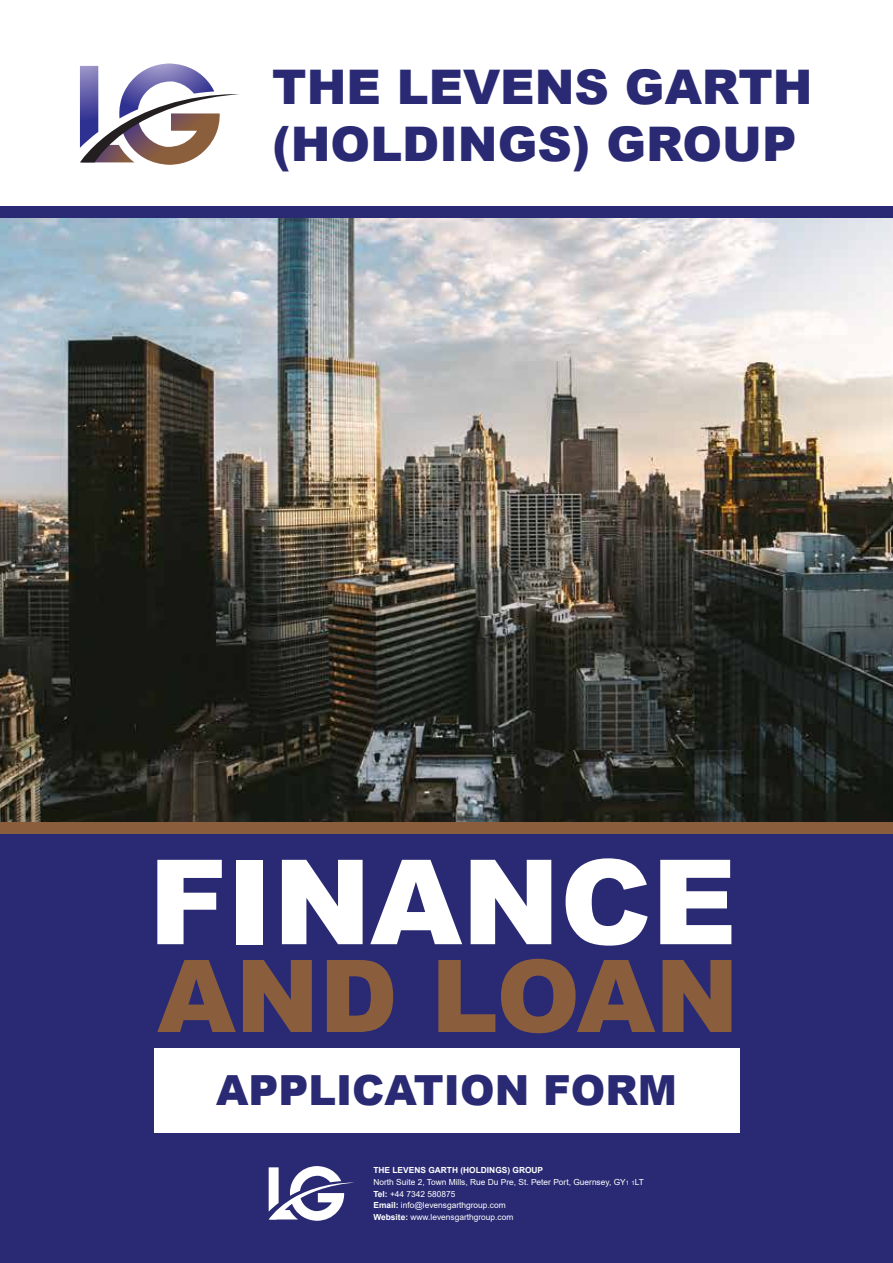
<style>
.page{position:relative;width:893px;height:1263px;background:#fff}
.page>*{position:absolute;margin:0;border:0;box-sizing:border-box;transform-origin:0 0}
.t1{font:900 47.7px/57.3px "Arial";color:#2a2a74}
.t2{font:900 41.55px "Arial";color:#2a2a74}
.t3{font:8.4px/11.7px "Arial";color:#fff}
.s1{font-weight:700}
.s2{font-size:6px}
</style>
<div class="page">
<div style="left:0;top:834px;width:893px;height:429px;background:#2a2a74"></div>
<div style="left:154px;top:1048px;width:585px;height:85px;background:#fff"></div>
<img style="left:0;top:218px;width:893px;height:604px">
<div style="left:0;top:207px;width:893px;height:11px;background:#2a2a74"></div>
<div style="left:0;top:822px;width:893px;height:12px;background:#8a5e3c"></div>
<svg style="left:80px;top:63px;width:160px;height:102px"></svg>
<svg style="left:269px;top:1166px;width:85px;height:55px"></svg>
<svg style="left:157px;top:860px;width:65px;height:84px"></svg>
<div style="left:237px;top:860px;width:26px;height:84px;background:#fff"></div>
<svg style="left:282px;top:860px;width:81px;height:84px"></svg>
<svg style="left:370px;top:860px;width:92px;height:84px"></svg>
<svg style="left:471px;top:860px;width:80px;height:84px"></svg>
<svg style="left:566px;top:858px;width:82px;height:88px"></svg>
<svg style="left:660px;top:860px;width:71px;height:84px"></svg>
<svg style="left:157px;top:960px;width:79px;height:72px"></svg>
<svg style="left:243px;top:960px;width:69px;height:72px"></svg>
<svg style="left:327px;top:960px;width:66px;height:72px"></svg>
<svg style="left:438px;top:960px;width:57px;height:72px"></svg>
<svg style="left:501px;top:959px;width:154px;height:74px"></svg>
<svg style="left:662px;top:960px;width:69px;height:72px"></svg>
<h1 class="t1" style="left:272px;top:57px;width:542px">THE LEVENS GARTH (HOLDINGS) GROUP</h1>
<h2 class="t2" style="left:216px;top:1060px;width:462px">APPLICATION FORM</h2>
<p class="t3" style="left:373px;top:1164px;width:272px"><span class="s1">THE LEVENS GARTH (HOLDINGS) GROUP<br></span>North Suite 2, Town Mills, Rue Du Pre, St. Peter Port, Guernsey, GY<span class="s2">1 1</span>LT <span class="s1">Tel:</span> +44 7342 580875<br><span class="s1">Email:</span> info@levensgarthgroup.com<br><span class="s1">Website:</span> www.levensgarthgroup.com</p>
</div>
